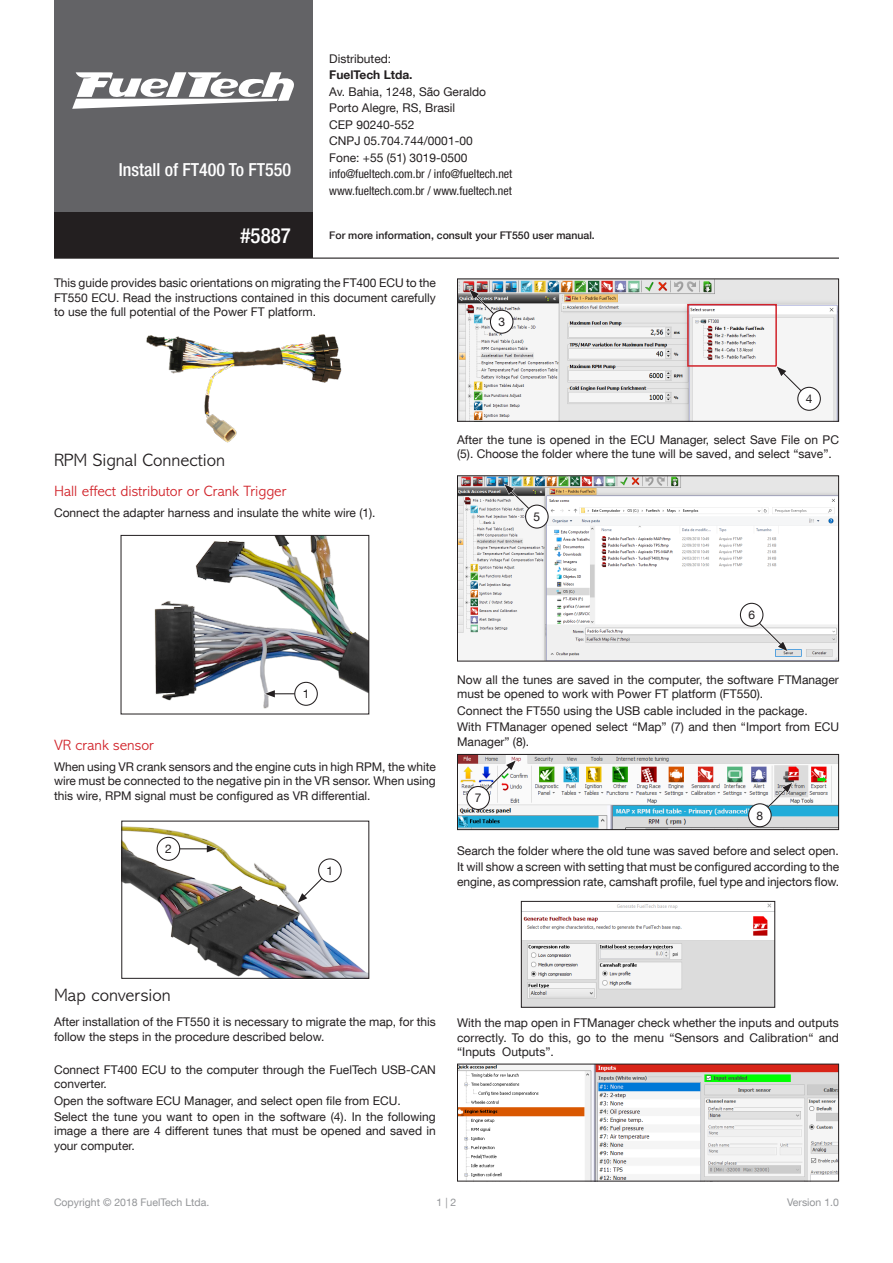
<style>
.page{position:relative;width:893px;height:1263px;background:#fff}
.page>*{position:absolute;margin:0;border:0;box-sizing:border-box;transform-origin:0 0}
.t1{font:500 condensed 21px "Helvetica Neue LT Com";color:#fff}
.T-2{font:300 18px "Abadi MT Std";color:#231f20}
.t2{font:500 condensed 18px "Helvetica Neue LT Com";color:#fff}
.T-3{font:300 15px "Abadi MT Std";color:#d1232a}
.TEXTO{font:12px/14.4px "Helvetica Neue LT Com";color:#231f20}
.t3{font:condensed 12px/16.5px "Helvetica Neue LT Com";color:#231f20}
.t4{font:700 12px "Helvetica Neue LT Com";color:#231f20}
.t5{font:500 10.5px "Helvetica Neue LT Com";color:#231f20}
.t6{font:10.5px "Helvetica Neue LT Com";color:#939598}
</style>
<div class="page">
<hr style="left:54px;top:258px;width:785px;height:1px;background:#231f20">
<div style="left:54px;top:0;width:258px;height:213px;background:#636366"></div>
<div style="left:54px;top:213px;width:258px;height:45px;background:#231f20"></div>
<svg style="left:72px;top:72px;width:222px;height:37px"></svg>
<img style="left:123px;top:826px;width:244px;height:151px">
<div style="left:121px;top:821px;width:248px;height:158px;border:1px solid #231f20"></div>
<svg style="left:297px;top:868px;width:35px;height:36px"></svg>
<div style="left:319px;top:859px;width:22px;height:23px;background:#fff;border-radius:50%"></div>
<div style="left:318px;top:858px;width:24px;height:24px;border:1px solid #231f20;border-radius:50%"></div>
<hr style="left:172px;top:848px;width:37px;height:2px;background:#fff">
<hr style="left:172px;top:848px;width:37px;height:1px;background:#231f20">
<svg style="left:206px;top:844px;width:12px;height:9px"></svg>
<div style="left:157px;top:837px;width:23px;height:23px;background:#fff;border-radius:50%"></div>
<div style="left:157px;top:837px;width:23px;height:24px;border:1px solid #231f20;border-radius:50%"></div>
<img style="left:459px;top:281px;width:378px;height:139px">
<div style="left:457px;top:279px;width:382px;height:143px;border:1px solid #231f20"></div>
<svg style="left:468px;top:289px;width:36px;height:35px"></svg>
<div style="left:490px;top:310px;width:23px;height:23px;background:#fff;border-radius:50%"></div>
<div style="left:490px;top:310px;width:23px;height:24px;border:1px solid #231f20;border-radius:50%"></div>
<div style="left:687px;top:304px;width:90px;height:63px;border:2px solid #d1232a"></div>
<svg style="left:776px;top:366px;width:35px;height:35px"></svg>
<div style="left:798px;top:387px;width:22px;height:23px;background:#fff;border-radius:50%"></div>
<div style="left:797px;top:387px;width:24px;height:24px;border:1px solid #231f20;border-radius:50%"></div>
<img style="left:459px;top:477px;width:378px;height:182px">
<div style="left:457px;top:475px;width:382px;height:186px;border:1px solid #231f20"></div>
<svg style="left:504px;top:483px;width:35px;height:35px"></svg>
<div style="left:526px;top:505px;width:22px;height:23px;background:#fff;border-radius:50%"></div>
<div style="left:525px;top:505px;width:24px;height:24px;border:1px solid #231f20;border-radius:50%"></div>
<svg style="left:753px;top:617px;width:35px;height:35px"></svg>
<div style="left:740px;top:603px;width:23px;height:23px;background:#fff;border-radius:50%"></div>
<div style="left:740px;top:603px;width:23px;height:24px;border:1px solid #231f20;border-radius:50%"></div>
<img style="left:459px;top:756px;width:378px;height:72px">
<div style="left:457px;top:754px;width:382px;height:76px;border:1px solid #231f20"></div>
<svg style="left:482px;top:759px;width:35px;height:36px"></svg>
<div style="left:467px;top:786px;width:22px;height:23px;background:#fff;border-radius:50%"></div>
<div style="left:466px;top:786px;width:24px;height:24px;border:1px solid #231f20;border-radius:50%"></div>
<svg style="left:758px;top:782px;width:35px;height:35px"></svg>
<div style="left:749px;top:804px;width:22px;height:23px;background:#fff;border-radius:50%"></div>
<div style="left:748px;top:803px;width:24px;height:24px;border:1px solid #231f20;border-radius:50%"></div>
<img style="left:154px;top:537px;width:213px;height:172px">
<div style="left:121px;top:535px;width:248px;height:179px;border:1px solid #231f20"></div>
<hr style="left:272px;top:693px;width:38px;height:2px;background:#fff">
<hr style="left:272px;top:693px;width:38px;height:1px;background:#231f20">
<svg style="left:264px;top:689px;width:11px;height:9px"></svg>
<div style="left:295px;top:682px;width:22px;height:23px;background:#fff;border-radius:50%"></div>
<div style="left:294px;top:682px;width:24px;height:24px;border:1px solid #231f20;border-radius:50%"></div>
<img style="left:146px;top:334px;width:196px;height:109px">
<img style="left:523px;top:903px;width:250px;height:103px">
<div style="left:521px;top:901px;width:254px;height:107px;border:1px solid #231f20"></div>
<img style="left:459px;top:1066px;width:378px;height:113px">
<h2 class="t2" style="left:119px;top:159px;width:174px">Install of FT400 To FT550</h2>
<p class="TEXTO" style="left:329px;top:51px;width:64px">Distributed:</p>
<p class="t4" style="left:329px;top:67px;width:85px">FuelTech Ltda.</p>
<p class="TEXTO" style="left:329px;top:83px;width:158px;line-height:16.5px">Av. Bahia, 1248, São Geraldo<br>Porto Alegre, RS, Brasil<br>CEP 90240-552<br>CNPJ 05.704.744/0001-00<br>Fone: +55 (51) 3019-0500</p>
<p class="t3" style="left:329px;top:166px;width:185px">info@fueltech.com.br / info@fueltech.net www.fueltech.com.br / www.fueltech.net</p>
<h1 class="t1" style="left:241px;top:223px;width:52px">#5887</h1>
<p class="t5" style="left:329px;top:229px;width:267px">For more information, consult your FT550 user manual.</p>
<p class="TEXTO" style="left:54px;top:275px;width:384px;text-align:justify">This guide provides basic orientations on migrating the FT400 ECU to the FT550 ECU. Read the instructions contained in this document carefully to use the full potential of the Power FT platform.</p>
<p class="TEXTO" style="left:498px;top:314px;width:8px">3</p>
<p class="T-2" style="left:54px;top:450px;width:173px">RPM Signal Connection</p>
<p class="T-3" style="left:54px;top:483px;width:234px">Hall effect distributor or Crank Trigger</p>
<p class="TEXTO" style="left:54px;top:505px;width:323px">Connect the adapter harness and insulate the white wire (1).</p>
<p class="TEXTO" style="left:806px;top:391px;width:8px">4</p>
<p class="TEXTO" style="left:457px;top:432px;width:383px">After the tune is opened in the ECU Manager, select Save File on PC (5). Choose the folder where the tune will be saved, and select “save”.</p>
<p class="TEXTO" style="left:533px;top:509px;width:8px">5</p>
<p class="TEXTO" style="left:748px;top:607px;width:8px">6</p>
<p class="TEXTO" style="left:303px;top:686px;width:8px">1</p>
<p class="T-3" style="left:54px;top:737px;width:101px">VR crank sensor</p>
<p class="TEXTO" style="left:54px;top:759px;width:383px;text-align:justify">When using VR crank sensors and the engine cuts in high RPM, the white wire must be connected to the negative pin in the VR sensor. When using this wire, RPM signal must be configured as VR differential.</p>
<p class="TEXTO" style="left:165px;top:841px;width:8px">2</p>
<p class="TEXTO" style="left:327px;top:863px;width:8px">1</p>
<p class="TEXTO" style="left:457px;top:672px;width:383px">Now all the tunes are saved in the computer, the software FTManager must be opened to work with Power FT platform (FT550).</p>
<p class="TEXTO" style="left:457px;top:703px;width:352px">Connect the FT550 using the USB cable included in the package.</p>
<p class="TEXTO" style="left:457px;top:719px;width:383px">With FTManager opened select “Map” (7) and then “Import from ECU<br>Manager” (8).</p>
<p class="TEXTO" style="left:475px;top:790px;width:8px">7</p>
<p class="TEXTO" style="left:756px;top:808px;width:8px">8</p>
<p class="TEXTO" style="left:457px;top:843px;width:383px">Search the folder where the old tune was saved before and select open.</p>
<p class="TEXTO" style="left:457px;top:859px;width:384px">It will show a screen with setting that must be configured according to the engine, as compression rate, camshaft profile, fuel type and injectors flow.</p>
<p class="T-2" style="left:54px;top:985px;width:118px">Map conversion</p>
<p class="TEXTO" style="left:54px;top:1014px;width:383px">After installation of the FT550 it is necessary to migrate the map, for this follow the steps in the procedure described below.</p>
<p class="TEXTO" style="left:54px;top:1062px;width:383px">Connect FT400 ECU to the computer through the FuelTech USB-CAN converter.</p>
<p class="TEXTO" style="left:54px;top:1093px;width:348px">Open the software ECU Manager, and select open file from ECU.</p>
<p class="TEXTO" style="left:54px;top:1109px;width:383px;text-align:justify">Select the tune you want to open in the software (4). In the following image a there are 4 different tunes that must be opened and saved in your computer.</p>
<p class="TEXTO" style="left:457px;top:1015px;width:383px;text-align:justify">With the map open in FTManager check whether the inputs and outputs correctly. To do this, go to the menu “Sensors and Calibration“ and “Inputs Outputs”.</p>
<p class="t6" style="left:54px;top:1196px;width:157px">Copyright © 2018 FuelTech Ltda.</p>
<p class="t6" style="left:437px;top:1196px;width:21px">1 | 2</p>
<p class="t6" style="left:787px;top:1196px;width:53px">Version 1.0</p>
</div>
